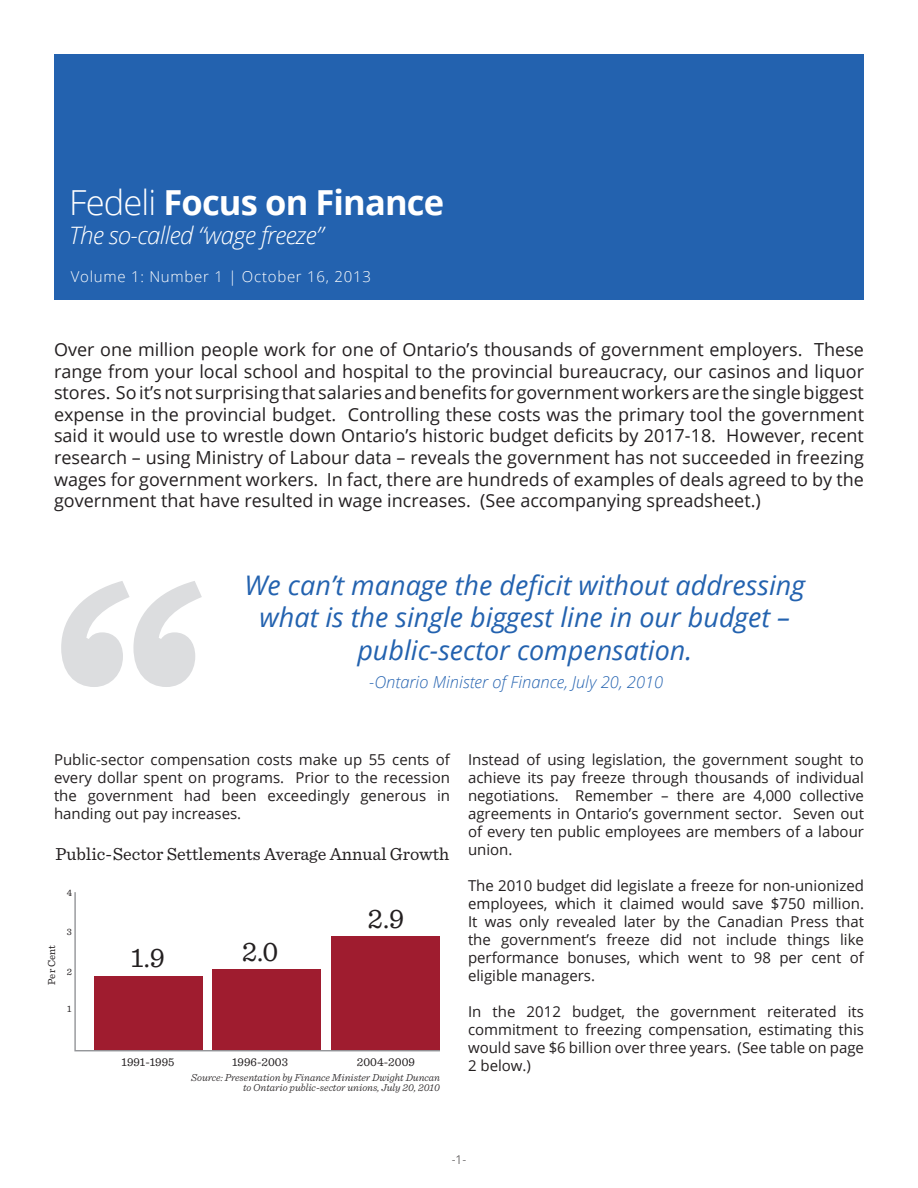
<style>
.page{position:relative;width:918px;height:1188px;background:#fff}
.page>*{position:absolute;margin:0;border:0;box-sizing:border-box;transform-origin:0 0}
.t1{font:900 300px "Sentinel";color:#dcdddf}
.t2{font:700 34.5px "Open Sans";letter-spacing:-.025em;color:#fff}
.t3{font:28.5px "Sentinel";color:#231f20}
.t4{font:italic 27px "Open Sans";color:#2362af}
.t5{font:italic 300 24px "Open Sans";letter-spacing:-.025em;color:#fff}
.t6{font:18.15px "Sentinel";color:#231f20}
.t7{font:18px/21.6px "Open Sans";color:#231f20;text-align:justify}
.t8{font:italic 300 16.5px "Open Sans";color:#2664b1}
.t9{font:15px/18px "Open Sans";color:#231f20;text-align:justify}
.t10{font:300 15px "Open Sans";letter-spacing:.05em;color:#fff}
.t11{font:12.15px "Sentinel";color:#231f20}
.t12{font:300 12px "Open Sans";color:#231f20}
.t13{font:italic 300 10.65px/10.6px "Sentinel";color:#231f20;text-align:right}
.t14{font:10.65px "Sentinel";letter-spacing:-.005em;color:#231f20}
.t15{font:9.75px "Sentinel";color:#231f20}
.s1{font-weight:300}
</style>
<div class="page">
<div style="left:55px;top:54px;width:809px;height:245px;background:#2362af"></div>
<svg style="left:74px;top:892px;width:366px;height:160px"></svg>
<p class="t2" style="left:69px;top:179px;width:376px"><span class="s1">Fedeli</span> Focus on Finance</p>
<p class="t5" style="left:69px;top:219px;width:256px">The so-called “wage freeze”</p>
<p class="t10" style="left:71px;top:266px;width:302px">Volume 1: Number 1 | October 16, 2013</p>
<p class="t7" style="left:54px;top:338px;width:812px">Over one million people work for one of Ontario’s thousands of government employers. These range from your local school and hospital to the provincial bureaucracy, our casinos and liquor stores. So it’s not surprising that salaries and benefits for government workers are the single biggest expense in the provincial budget. Controlling these costs was the primary tool the government said it would use to wrestle down Ontario’s historic budget deficits by 2017-18. However, recent research – using Ministry of Labour data – reveals the government has not succeeded in freezing wages for government workers. In fact, there are hundreds of examples of deals agreed to by the government that have resulted in wage increases. (See accompanying spreadsheet.)</p>
<p class="t1" style="left:54px;top:445px;width:154px">“</p>
<p class="t4" style="left:245px;top:567px;width:562px">We can’t manage the deficit without addressing</p>
<p class="t4" style="left:259px;top:599px;width:532px">what is the single biggest line in our budget –</p>
<p class="t4" style="left:357px;top:631px;width:336px">public-sector compensation.</p>
<p class="t8" style="left:369px;top:670px;width:296px">-Ontario Minister of Finance, July 20, 2010</p>
<p class="t9" style="left:54px;top:751px;width:398px">Public-sector compensation costs make up 55 cents of every dollar spent on programs. Prior to the recession the government had been exceedingly generous in handing out pay increases.</p>
<p class="t9" style="left:468px;top:751px;width:398px">Instead of using legislation, the government sought to achieve its pay freeze through thousands of individual negotiations. Remember – there are 4,000 collective agreements in Ontario’s government sector. Seven out of every ten public employees are members of a labour union.</p>
<p class="t9" style="left:468px;top:877px;width:398px">The 2010 budget did legislate a freeze for non-unionized employees, which it claimed would save $750 million.<br>It was only revealed later by the Canadian Press that the government’s freeze did not include things like performance bonuses, which went to 98 per cent of eligible managers.</p>
<p class="t9" style="left:468px;top:1003px;width:398px">In the 2012 budget, the government reiterated its commitment to freezing compensation, estimating this would save $6 billion over three years. (See table on page 2 below.)</p>
<p class="t6" style="left:56px;top:841px;width:395px">Public-Sector Settlements Average Annual Growth</p>
<p class="t15" style="left:67px;top:885px;width:7px">4</p>
<p class="t3" style="left:368px;top:897px;width:38px">2.9</p>
<p class="t15" style="left:67px;top:925px;width:7px">3</p>
<p class="t3" style="left:131px;top:936px;width:36px">1.9</p>
<p class="t3" style="left:242px;top:930px;width:38px">2.0</p>
<p class="t14" style="left:44px;top:985px;width:41px;rotate:-90deg">Per Cent</p>
<p class="t15" style="left:67px;top:964px;width:7px">2</p>
<p class="t15" style="left:67px;top:1002px;width:6px">1</p>
<p class="t11" style="left:122px;top:1053px;width:54px">1991-1995</p>
<p class="t11" style="left:232px;top:1053px;width:57px">1996-2003</p>
<p class="t11" style="left:357px;top:1053px;width:60px">2004-2009</p>
<p class="t13" style="left:191px;top:1071px;width:250px">Source: Presentation by Finance Minister Dwight Duncan to Ontario public-sector unions, July 20, 2010</p>
<p class="t12" style="left:452px;top:1151px;width:16px">-1-</p>
</div>
